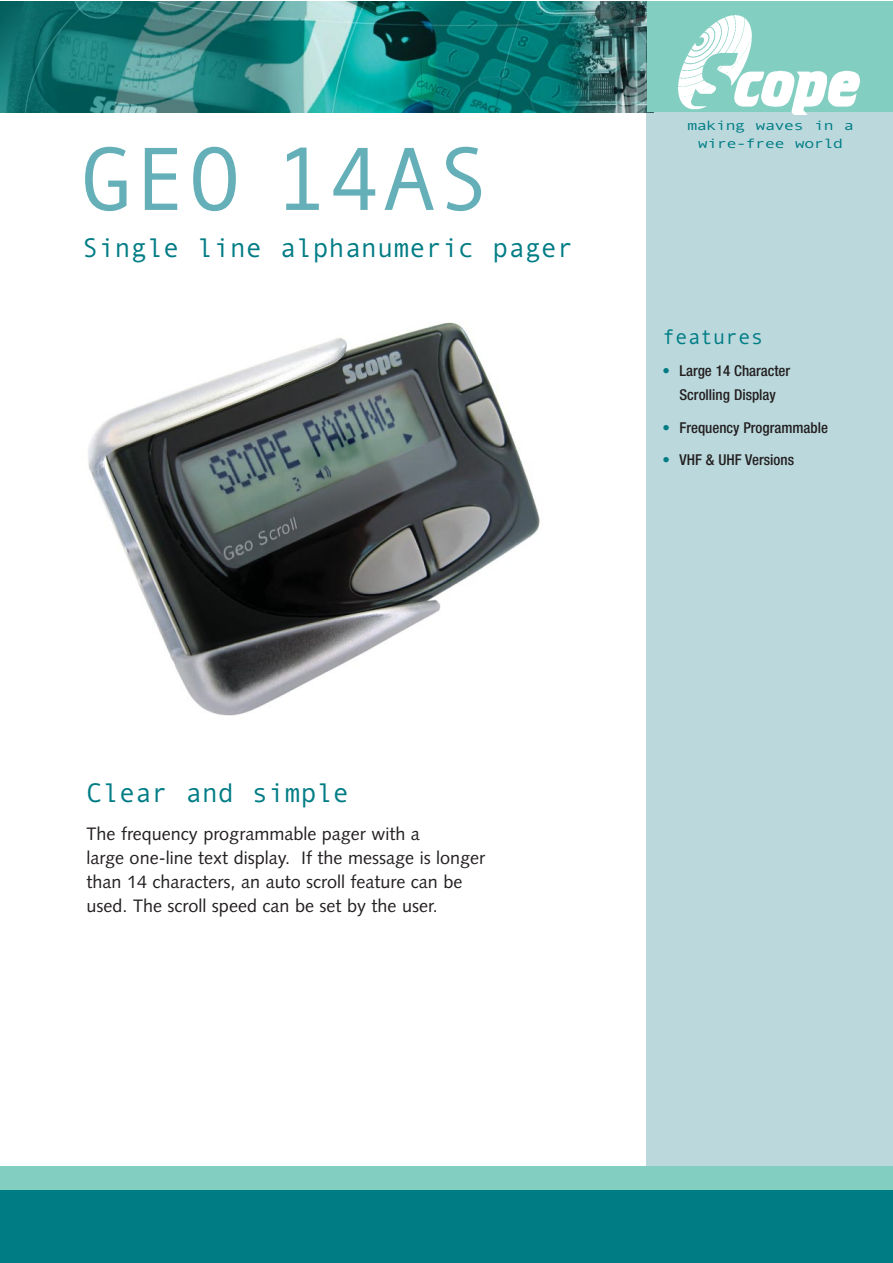
<style>
.page{position:relative;width:893px;height:1263px;background:#fff}
.page>*{position:absolute;margin:0;border:0;box-sizing:border-box;transform-origin:0 0}
.t1{font:90px "Monotypecom";color:#64afb8}
.t2{font:27px "Monotypecom";color:#007c85}
.t3{font:21px "Monotypecom";color:#007c85}
.t4{font:18px/24px "Syntax";color:#231f20}
.t5{font:500 condensed 15px/24px "Helvetica Neue";color:#231f20;text-align:center}
.t6{font:13.5px/18px "Monotypecom";letter-spacing:-.055em;color:#007c85;text-align:center;scale:1.3 1}
.s1{color:#007c85}
</style>
<div class="page">
<div style="left:646px;top:2px;width:246px;height:1261px;background:#bbd9dd"></div>
<img style="left:0;top:2px;width:647px;height:110px">
<div style="left:647px;top:2px;width:245px;height:110px;background:#82cec1"></div>
<img style="left:678px;top:16px;width:181px;height:98px">
<img style="left:88px;top:322px;width:452px;height:394px">
<div style="left:0;top:1190px;width:892px;height:73px;background:#007c85"></div>
<div style="left:0;top:1166px;width:892px;height:24px;background:#82cec1"></div>
<h1 class="t1" style="left:79px;top:148px;width:412px">GEO 14AS</h1>
<h2 class="t2" style="left:82px;top:238px;width:492px">Single line alphanumeric pager</h2>
<p class="t6" style="left:687px;top:118px;width:130px">making waves in a wire-free world</p>
<p class="t3" style="left:662px;top:329px;width:102px">features</p>
<p class="t5" style="left:662px;top:360px;width:129px"><span class="s1">•</span> Large 14 Character<br>Scrolling Display</p>
<p class="t5" style="left:662px;top:416px;width:167px"><span class="s1">•</span> Frequency Programmable</p>
<p class="t5" style="left:662px;top:449px;width:133px"><span class="s1">•</span> VHF &amp; UHF Versions</p>
<h2 class="t2" style="left:87px;top:783px;width:264px">Clear and simple</h2>
<p class="t4" style="left:87px;top:824px;width:400px">The frequency programmable pager with a<br>large one-line text display. If the message is longer than 14 characters, an auto scroll feature can be used. The scroll speed can be set by the user.</p>
</div>
